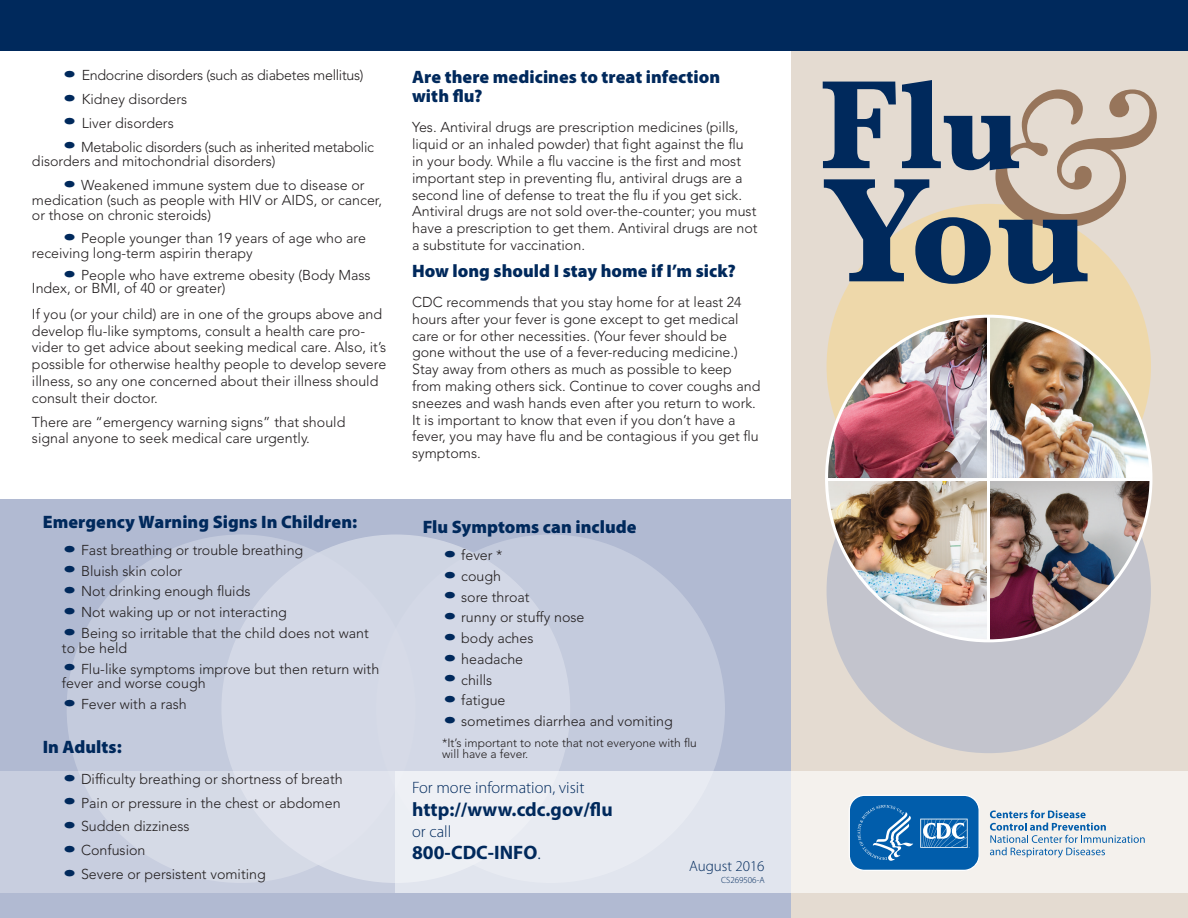
<style>
.page{position:relative;width:1188px;height:918px;background:#fff}
.page>*{position:absolute;margin:0;border:0;box-sizing:border-box;transform-origin:0 0}
.body{font:italic 201.3px "Baskerville";color:#97755b}
.body-2{font:700 154.05px "Baskerville";color:#00295c}
.body-3{font:700 130.8px "Baskerville";color:#00295c}
.body-4{font:700 19.5px "Myriad Pro";color:#00295c}
.List-Back_Panel{font:700 19.5px "Myriad Pro";color:#00295c}
.H3__Third_Level_Head{font:900 18px "Myriad Pro";color:#00295c}
.body-5{font:300 16.5px "Myriad Pro";color:#00295c}
.List-Back_Panel-2{font:300 16.5px "Myriad Pro";color:#00295c}
.List-Back_Panel-3{font:300 15px "Myriad Pro";color:#00295c}
.body-6{font:300 14.25px/16.8px "Avenir LT Std";color:#231f20}
.body-7{font:300 14.25px "Avenir LT Std";letter-spacing:-.02em;color:#231f20}
.body-8{font:300 12px/10.5px "Avenir LT Std";color:#231f20}
.List-Back_Panel-4{font:300 9px "Myriad Pro";color:#00295c}
.s1{font-weight:300}
</style>
<div class="page">
<div style="left:0;top:500px;width:792px;height:418px;background:#b1bad2"></div>
<div style="left:792px;top:0;width:396px;height:918px;background:#e4dbd1"></div>
<div style="left:827px;top:204px;width:324px;height:325px;background:#eed8aa;border-radius:50%"></div>
<div style="left:827px;top:429px;width:324px;height:324px;background:#c3c4cd;border-radius:50%"></div>
<div style="left:395px;top:771px;width:793px;height:121px;background:linear-gradient(to right,#dce2ee,#f9f4ed)"></div>
<div style="left:0;top:771px;width:395px;height:121px;background:#c8cedf"></div>
<svg style="left:990px;top:810px;width:155px;height:48px;background:#cad7e1"></svg>
<svg style="left:848px;top:794px;width:132px;height:78px;background:#307bba"></svg>
<div style="left:0;top:0;width:1188px;height:50px;background:#00295c"></div>
<img style="left:827px;top:316px;width:324px;height:325px;border-radius:162px">
<hr style="left:987px;top:317px;width:3px;height:324px;background:#fff">
<hr style="left:826px;top:478px;width:324px;height:3px;background:#fff">
<svg style="left:221px;top:534px;width:349px;height:349px;background:#d9dee9"></svg>
<div style="left:67px;top:534px;width:348px;height:349px;background:linear-gradient(to bottom,#c4cbde,#d9dee9);border-radius:50%"></div>
<svg style="left:376px;top:534px;width:349px;height:349px;background:#d3d8e6"></svg>
<p class="body-7" style="left:62px;top:67px;width:303px"><sup>•</sup> Endocrine disorders (such as diabetes mellitus)</p>
<p class="body-6" style="left:62px;top:91px;width:127px"><sup>•</sup> Kidney disorders</p>
<p class="body-6" style="left:62px;top:114px;width:113px"><sup>•</sup> Liver disorders</p>
<p class="body-7" style="left:62px;top:138px;width:314px"><sup>•</sup> Metabolic disorders (such as inherited metabolic</p>
<p class="body-6" style="left:32px;top:153px;width:245px">disorders and mitochondrial disorders)</p>
<p class="body-6" style="left:62px;top:177px;width:304px"><sup>•</sup> Weakened immune system due to disease or</p>
<p class="body-6" style="left:32px;top:192px;width:352px">medication (such as people with HIV or AIDS, or cancer,</p>
<p class="body-6" style="left:32px;top:206px;width:181px">or those on chronic steroids)</p>
<p class="body-6" style="left:62px;top:230px;width:306px"><sup>•</sup> People younger than 19 years of age who are</p>
<p class="body-6" style="left:32px;top:245px;width:222px">receiving long-term aspirin therapy</p>
<p class="body-6" style="left:32px;top:268px;width:340px;line-height:13.5px;text-indent:30px"><sup>•</sup> People who have extreme obesity (Body Mass<br>Index, or BMI, of 40 or greater)</p>
<p class="body-6" style="left:32px;top:306px;width:356px">If you (or your child) are in one of the groups above and develop flu-like symptoms, consult a health care pro&shy;vider to get advice about seeking medical care. Also, it’s possible for otherwise healthy people to develop severe illness, so any one concerned about their illness should consult their doctor.</p>
<p class="body-6" style="left:32px;top:414px;width:315px">There are “emergency warning signs” that should</p>
<p class="body-6" style="left:32px;top:430px;width:280px">signal anyone to seek medical care urgently.</p>
<p class="H3__Third_Level_Head" style="left:43px;top:512px;width:316px">Emergency Warning Signs In Children:</p>
<p class="body-6" style="left:62px;top:542px;width:243px"><sup>•</sup> Fast breathing or trouble breathing</p>
<p class="body-6" style="left:62px;top:562px;width:122px"><sup>•</sup> Bluish skin color</p>
<p class="body-6" style="left:62px;top:583px;width:190px"><sup>•</sup> Not drinking enough fluids</p>
<p class="body-6" style="left:62px;top:604px;width:226px"><sup>•</sup> Not waking up or not interacting</p>
<p class="body-6" style="left:62px;top:625px;width:308px"><sup>•</sup> Being so irritable that the child does not want</p>
<p class="body-6" style="left:62px;top:640px;width:67px">to be held</p>
<p class="body-6" style="left:62px;top:660px;width:319px"><sup>•</sup> Flu-like symptoms improve but then return with</p>
<p class="body-6" style="left:62px;top:675px;width:145px">fever and worse cough</p>
<p class="body-6" style="left:62px;top:696px;width:126px"><sup>•</sup> Fever with a rash</p>
<p class="H3__Third_Level_Head" style="left:43px;top:736px;width:81px">In Adults:</p>
<p class="body-6" style="left:62px;top:771px;width:282px"><sup>•</sup> Difficulty breathing or shortness of breath</p>
<p class="body-6" style="left:62px;top:794px;width:280px"><sup>•</sup> Pain or pressure in the chest or abdomen</p>
<p class="body-6" style="left:62px;top:818px;width:129px"><sup>•</sup> Sudden dizziness</p>
<p class="body-6" style="left:62px;top:842px;width:85px"><sup>•</sup> Confusion</p>
<p class="body-6" style="left:62px;top:866px;width:205px"><sup>•</sup> Severe or persistent vomiting</p>
<p class="H3__Third_Level_Head" style="left:412px;top:67px;width:310px">Are there medicines to treat infection</p>
<p class="H3__Third_Level_Head" style="left:412px;top:86px;width:72px">with flu?</p>
<p class="body-6" style="left:412px;top:119px;width:347px">Yes. Antiviral drugs are prescription medicines (pills, liquid or an inhaled powder) that fight against the flu in your body. While a flu vaccine is the first and most important step in preventing flu, antiviral drugs are a second line of defense to treat the flu if you get sick.<br>Antiviral drugs are not sold over-the-counter; you must have a prescription to get them. Antiviral drugs are not a substitute for vaccination.</p>
<p class="H3__Third_Level_Head" style="left:412px;top:261px;width:325px">How long should I stay home if I’m sick?</p>
<p class="body-6" style="left:412px;top:294px;width:350px">CDC recommends that you stay home for at least 24 hours after your fever is gone except to get medical care or for other necessities. (Your fever should be gone without the use of a fever-reducing medicine.)<br>Stay away from others as much as possible to keep from making others sick. Continue to cover coughs and sneezes and wash hands even after you return to work.<br>It is important to know that even if you don’t have a fever, you may have flu and be contagious if you get flu symptoms.</p>
<p class="H3__Third_Level_Head" style="left:423px;top:517px;width:215px">Flu Symptoms can include</p>
<p class="body-6" style="left:442px;top:547px;width:62px"><sup>•</sup> fever *</p>
<p class="body-6" style="left:442px;top:568px;width:60px"><sup>•</sup> cough</p>
<p class="body-6" style="left:442px;top:588px;width:89px"><sup>•</sup> sore throat</p>
<p class="body-6" style="left:442px;top:609px;width:144px"><sup>•</sup> runny or stuffy nose</p>
<p class="body-6" style="left:442px;top:630px;width:93px"><sup>•</sup> body aches</p>
<p class="body-6" style="left:442px;top:651px;width:83px"><sup>•</sup> headache</p>
<p class="body-6" style="left:442px;top:671px;width:52px"><sup>•</sup> chills</p>
<p class="body-6" style="left:442px;top:692px;width:65px"><sup>•</sup> fatigue</p>
<p class="body-6" style="left:442px;top:713px;width:232px"><sup>•</sup> sometimes diarrhea and vomiting</p>
<p class="body-8" style="left:442px;top:738px;width:256px">*It’s important to note that not everyone with flu will have a fever.</p>
<p class="body-5" style="left:412px;top:779px;width:174px">For more information, visit</p>
<p class="body-4" style="left:412px;top:797px;width:202px">http://www.cdc.gov/flu</p>
<p class="List-Back_Panel-2" style="left:412px;top:822px;width:41px">or call</p>
<p class="List-Back_Panel" style="left:412px;top:840px;width:130px">800-CDC-INFO<span class="s1">.</span></p>
<p class="List-Back_Panel-3" style="left:689px;top:858px;width:77px">August 2016</p>
<p class="List-Back_Panel-4" style="left:721px;top:875px;width:45px">CS269506-A</p>
<p class="body-3" style="left:820px;top:34px;width:202px">Flu</p>
<p class="body-2" style="left:824px;top:124px;width:267px">You</p>
<p class="body" style="left:979px;top:26px;width:173px">&amp;</p>
</div>
